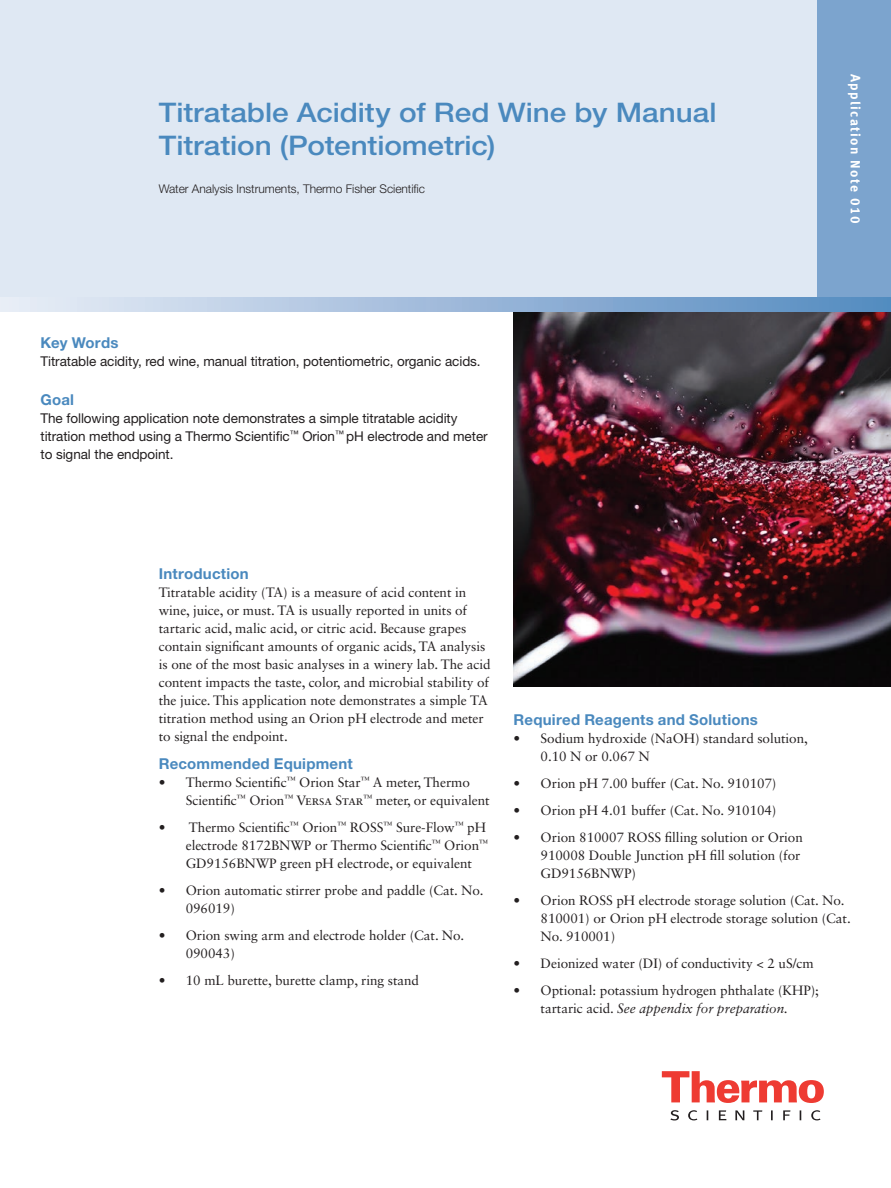
<style>
.page{position:relative;width:891px;height:1188px;background:#fff}
.page>*{position:absolute;margin:0;border:0;box-sizing:border-box;transform-origin:0 0}
.t1{font:500 27px/33px "Helvetica Neue LT Std";letter-spacing:-.005em;color:#4a89be;scale:1.1 1}
.Headline_level_1{font:700 15px "Helvetica Neue LT Std";letter-spacing:.015em;color:#4a89be}
.Body_copy{font:13.5px/18px "Sabon LT Std";letter-spacing:-.005em;color:#231f20}
.Goal_Text{font:13.5px/18px "Helvetica Neue LT Std";letter-spacing:-.005em;color:#231f20}
.Keywords_Text{font:13.5px "Helvetica Neue LT Std";letter-spacing:-.005em;color:#231f20}
.t2{font:700 13.5px "Meta Offc";letter-spacing:.1em;color:#fff}
.t3{font:300 12px "Helvetica Neue LT Std";letter-spacing:-.005em;color:#231f20}
.s1{font-style:italic}
</style>
<div class="page">
<img style="left:514px;top:312px;width:377px;height:375px">
<div style="left:0;top:0;width:891px;height:303px;background:#dfe8f3"></div>
<div style="left:817px;top:0;width:74px;height:303px;background:#7ca4ce"></div>
<svg style="left:662px;top:1071px;width:162px;height:32px"></svg>
<svg style="left:670px;top:1110px;width:151px;height:10px"></svg>
<svg style="left:0;top:297px;width:891px;height:15px;background:#9ebbda"></svg>
<h1 class="t1" style="left:159px;top:95px;width:509px">Titratable Acidity of Red Wine by Manual<br>Titration (Potentiometric)</h1>
<p class="t3" style="left:159px;top:181px;width:268px">Water Analysis Instruments, Thermo Fisher Scientific</p>
<p class="Headline_level_1" style="left:40px;top:334px;width:80px">Key Words</p>
<p class="Keywords_Text" style="left:40px;top:353px;width:442px">Titratable acidity, red wine, manual titration, potentiometric, organic acids.</p>
<p class="Headline_level_1" style="left:40px;top:391px;width:35px">Goal</p>
<p class="Goal_Text" style="left:40px;top:409px;width:449px">The following application note demonstrates a simple titratable acidity titration method using a Thermo Scientific<sup>™</sup> Orion<sup>™</sup> pH electrode and meter to signal the endpoint.</p>
<p class="t2" style="left:864px;top:74px;width:151px;rotate:90deg">Application Note 010</p>
<p class="Headline_level_1" style="left:159px;top:564px;width:92px">Introduction</p>
<p class="Body_copy" style="left:159px;top:583px;width:333px">Titratable acidity (TA) is a measure of acid content in wine, juice, or must. TA is usually reported in units of tartaric acid, malic acid, or citric acid. Because grapes contain significant amounts of organic acids, TA analysis is one of the most basic analyses in a winery lab. The acid content impacts the taste, color, and microbial stability of the juice. This application note demonstrates a simple TA titration method using an Orion pH electrode and meter to signal the endpoint.</p>
<p class="Headline_level_1" style="left:159px;top:755px;width:195px">Recommended Equipment</p>
<p class="Body_copy" style="left:186px;top:773px;width:305px;text-indent:-27px">• Thermo Scientific<sup>™</sup> Orion Star<sup>™</sup> A meter, Thermo<br>Scientific<sup>™</sup> Orion<sup>™</sup> Versa Star<sup>™</sup> meter, or equivalent</p>
<p class="Body_copy" style="left:186px;top:818px;width:304px;text-indent:-27px">• Thermo Scientific<sup>™</sup> Orion<sup>™</sup> ROSS<sup>™</sup> Sure-Flow<sup>™</sup> pH electrode 8172BNWP or Thermo Scientific<sup>™</sup> Orion<sup>™<br></sup>GD9156BNWP green pH electrode, or equivalent</p>
<p class="Body_copy" style="left:186px;top:881px;width:299px;text-indent:-27px">• Orion automatic stirrer probe and paddle (Cat. No.<br>096019)</p>
<p class="Body_copy" style="left:186px;top:926px;width:280px;text-indent:-27px">• Orion swing arm and electrode holder (Cat. No.<br>090043)</p>
<p class="Body_copy" style="left:159px;top:971px;width:262px">• 10 mL burette, burette clamp, ring stand</p>
<p class="Headline_level_1" style="left:514px;top:710px;width:246px">Required Reagents and Solutions</p>
<p class="Body_copy" style="left:541px;top:729px;width:269px;text-indent:-27px">• Sodium hydroxide (NaOH) standard solution,<br>0.10 N or 0.067 N</p>
<p class="Body_copy" style="left:514px;top:774px;width:264px">• Orion pH 7.00 buffer (Cat. No. 910107)</p>
<p class="Body_copy" style="left:514px;top:801px;width:264px">• Orion pH 4.01 buffer (Cat. No. 910104)</p>
<p class="Body_copy" style="left:541px;top:828px;width:264px;text-indent:-27px">• Orion 810007 ROSS filling solution or Orion<br>910008 Double Junction pH fill solution (for<br>GD9156BNWP)</p>
<p class="Body_copy" style="left:541px;top:891px;width:312px;text-indent:-27px">• Orion ROSS pH electrode storage solution (Cat. No.<br>810001) or Orion pH electrode storage solution (Cat.<br>No. 910001)</p>
<p class="Body_copy" style="left:514px;top:954px;width:301px">• Deionized water (DI) of conductivity &lt; 2 uS/cm</p>
<p class="Body_copy" style="left:514px;top:981px;width:307px;text-align:center">• Optional: potassium hydrogen phthalate (KHP); tartaric acid. <span class="s1">See appendix for preparation.</span></p>
</div>
